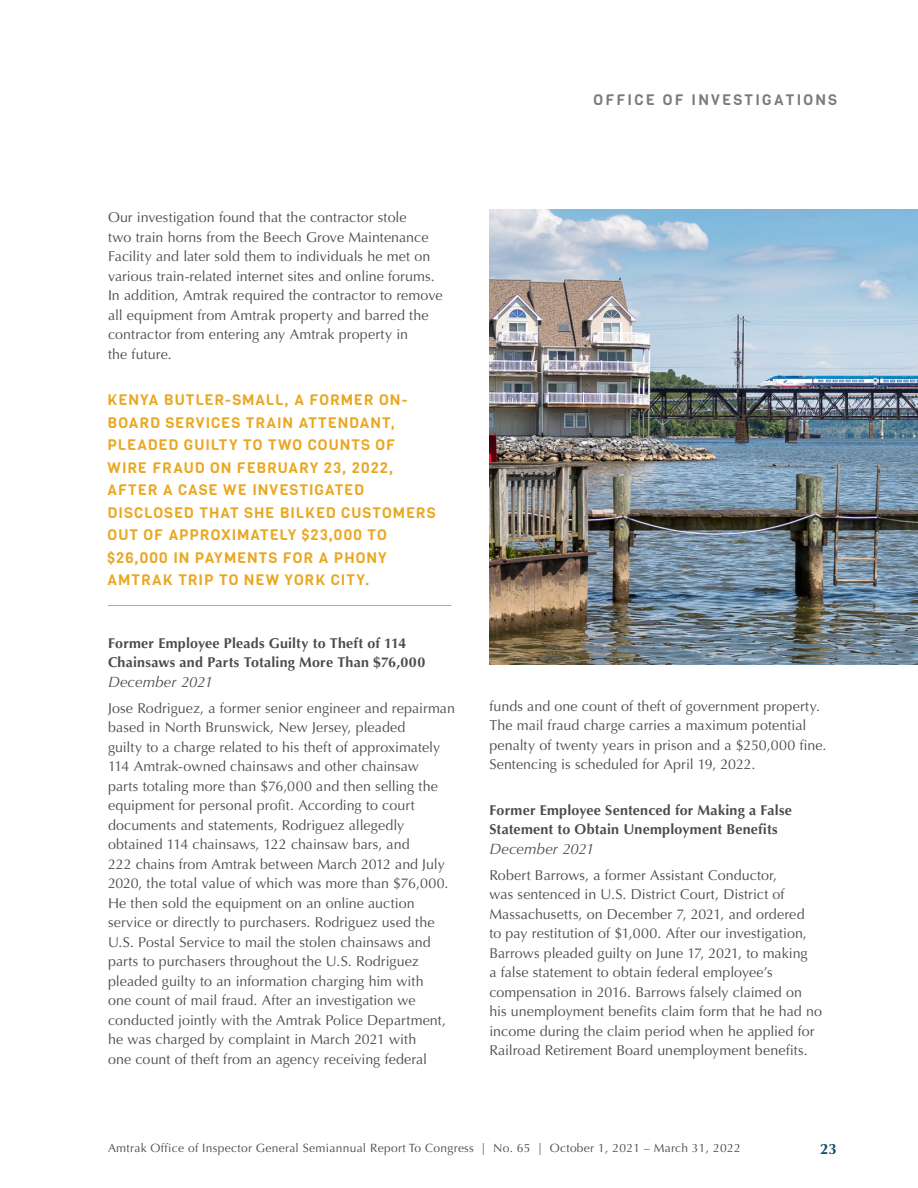
<style>
.page{position:relative;width:918px;height:1188px;background:#fff}
.page>*{position:absolute;margin:0;border:0;box-sizing:border-box;transform-origin:0 0}
.Call_Out{font:15px/22.5px "Viga";letter-spacing:.065em;color:#e9a721}
.H2_Italics{font:italic 15px "Optima";color:#4b4c4d}
.Title_2_Sub{font:15px "Viga";letter-spacing:.15em;color:#797b7e}
.t1{font:700 15px "Optima";color:#0b4f6d}
.main_body{font:14.25px/19.5px "Optima";letter-spacing:.005em;color:#4b4c4d}
.H1_Annotation{font:700 14.25px/18.8px "Optima";letter-spacing:.015em;color:#4b4c4d}
.t2{font:12px "Optima";letter-spacing:.025em;color:#4b4c4d}
</style>
<div class="page">
<hr style="left:108px;top:605px;width:343px;height:1px;background:#e9a721">
<img style="left:489px;top:209px;width:429px;height:455px">
<p class="main_body" style="left:108px;top:208px;width:336px">Our investigation found that the contractor stole<br>two train horns from the Beech Grove Maintenance Facility and later sold them to individuals he met on various train-related internet sites and online forums.<br>In addition, Amtrak required the contractor to remove all equipment from Amtrak property and barred the contractor from entering any Amtrak property in<br>the future.</p>
<p class="Call_Out" style="left:108px;top:389px;width:329px">KENYA BUTLER-SMALL, A FORMER ON-<br>BOARD SERVICES TRAIN ATTENDANT,<br>PLEADED GUILTY TO TWO COUNTS OF<br>WIRE FRAUD ON FEBRUARY 23, 2022,<br>AFTER A CASE WE INVESTIGATED<br>DISCLOSED THAT SHE BILKED CUSTOMERS<br>OUT OF APPROXIMATELY $23,000 TO $26,000 IN PAYMENTS FOR A PHONY<br>AMTRAK TRIP TO NEW YORK CITY.</p>
<p class="Title_2_Sub" style="left:594px;top:90px;width:245px">OFFICE OF INVESTIGATIONS</p>
<p class="H1_Annotation" style="left:108px;top:634px;width:319px">Former Employee Pleads Guilty to Theft of 114<br>Chainsaws and Parts Totaling More Than $76,000</p>
<p class="H2_Italics" style="left:108px;top:673px;width:106px">December 2021</p>
<p class="main_body" style="left:108px;top:698px;width:348px">Jose Rodriguez, a former senior engineer and repairman based in North Brunswick, New Jersey, pleaded<br>guilty to a charge related to his theft of approximately 114 Amtrak-owned chainsaws and other chainsaw<br>parts totaling more than $76,000 and then selling the equipment for personal profit. According to court documents and statements, Rodriguez allegedly obtained 114 chainsaws, 122 chainsaw bars, and<br>222 chains from Amtrak between March 2012 and July 2020, the total value of which was more than $76,000.<br>He then sold the equipment on an online auction service or directly to purchasers. Rodriguez used the U.S. Postal Service to mail the stolen chainsaws and parts to purchasers throughout the U.S. Rodriguez pleaded guilty to an information charging him with<br>one count of mail fraud. After an investigation we conducted jointly with the Amtrak Police Department, he was charged by complaint in March 2021 with<br>one count of theft from an agency receiving federal</p>
<p class="main_body" style="left:489px;top:697px;width:339px">funds and one count of theft of government property.<br>The mail fraud charge carries a maximum potential penalty of twenty years in prison and a $250,000 fine.<br>Sentencing is scheduled for April 19, 2022.</p>
<p class="H1_Annotation" style="left:489px;top:801px;width:304px">Former Employee Sentenced for Making a False<br>Statement to Obtain Unemployment Benefits</p>
<p class="H2_Italics" style="left:489px;top:840px;width:106px">December 2021</p>
<p class="main_body" style="left:489px;top:865px;width:334px">Robert Barrows, a former Assistant Conductor,<br>was sentenced in U.S. District Court, District of Massachusetts, on December 7, 2021, and ordered<br>to pay restitution of $1,000. After our investigation, Barrows pleaded guilty on June 17, 2021, to making<br>a false statement to obtain federal employee’s compensation in 2016. Barrows falsely claimed on his unemployment benefits claim form that he had no income during the claim period when he applied for Railroad Retirement Board unemployment benefits.</p>
<p class="t2" style="left:108px;top:1141px;width:634px">Amtrak Office of Inspector General Semiannual Report To Congress | No. 65 | October 1, 2021 – March 31, 2022</p>
<p class="t1" style="left:820px;top:1140px;width:18px">23</p>
</div>
